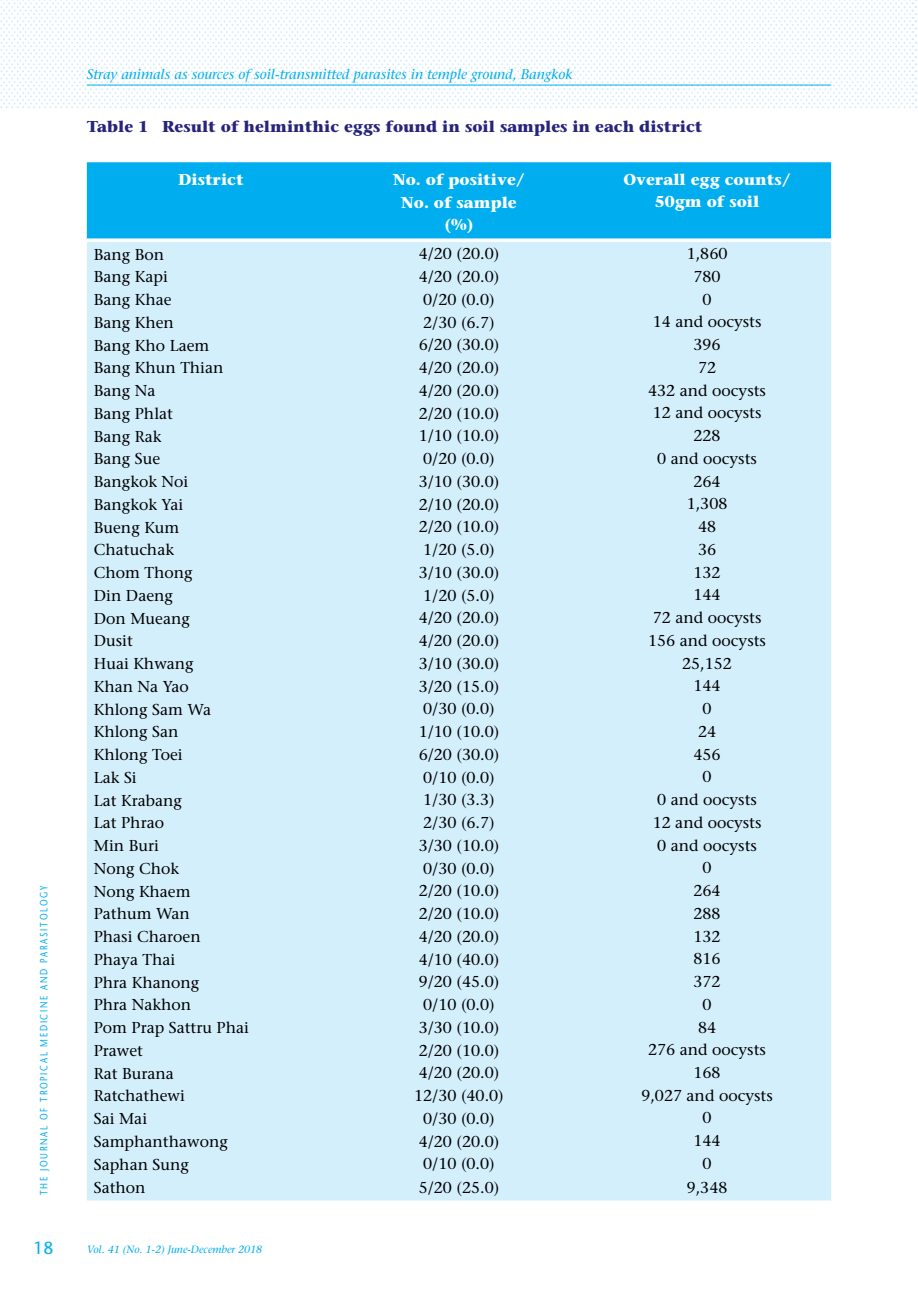
<style>
.page{position:relative;width:918px;height:1290px;background:#fff}
.page>*{position:absolute;margin:0;border:0;box-sizing:border-box;transform-origin:0 0}
.t1{font:17.5px "Stone Sans";color:#00aeef}
.t2{font:15.75px/22.8px "Stone Serif";color:#000;text-align:center}
.t3{font:700 15.75px/22.8px "Stone Serif";color:#fff;text-align:center}
.t4{font:700 15.75px "Stone Serif";color:#26247b}
.t5{font:italic 14px "Stone Serif";color:#00aeef}
.t6{font:10.5px "Stone Sans";letter-spacing:.2em;color:#00aeef;scale:.8 1}
.t7{font:italic 10.5px "Stone Serif";color:#00aeef}
</style>
<div class="page">
<svg style="left:0;top:0;width:916px;height:108px"></svg>
<hr style="left:87px;top:85px;width:744px;height:1px;background:#00aeef">
<div style="left:87px;top:162px;width:744px;height:76px;background:#00aeef"></div>
<div style="left:87px;top:242px;width:744px;height:958px;background:#d4effc"></div>
<svg style="left:87px;top:238px;width:248px;height:2px"></svg>
<svg style="left:335px;top:238px;width:248px;height:1px"></svg>
<svg style="left:583px;top:238px;width:248px;height:2px"></svg>
<p class="t6" style="left:37px;top:1195px;width:388px;rotate:-90deg">THE JOURNAL OF TROPICAL MEDICINE AND PARASITOLOGY</p>
<p class="t1" style="left:33px;top:1237px;width:22px">18</p>
<p class="t5" style="left:87px;top:66px;width:487px">Stray animals as sources of soil-transmitted parasites in temple ground, Bangkok</p>
<p class="t4" style="left:87px;top:116px;width:617px">Table 1 Result of helminthic eggs found in soil samples in each district</p>
<p class="t3" style="left:178px;top:168px;width:67px">District</p>
<p class="t3" style="left:393px;top:168px;width:133px">No. of positive/<br>No. of sample (%)</p>
<p class="t3" style="left:623px;top:168px;width:169px">Overall egg counts/<br>50gm of soil</p>
<p class="t2" style="left:94px;top:243px;width:157px;text-align:left">Bang Bon<br>Bang Kapi<br>Bang Khae<br>Bang Khen<br>Bang Kho Laem<br>Bang Khun Thian<br>Bang Na<br>Bang Phlat<br>Bang Rak<br>Bang Sue<br>Bangkok Noi<br>Bangkok Yai<br>Bueng Kum<br>Chatuchak<br>Chom Thong<br>Din Daeng<br>Don Mueang<br>Dusit<br>Huai Khwang<br>Khan Na Yao<br>Khlong Sam Wa<br>Khlong San<br>Khlong Toei<br>Lak Si<br>Lat Krabang<br>Lat Phrao<br>Min Buri<br>Nong Chok<br>Nong Khaem<br>Pathum Wan<br>Phasi Charoen<br>Phaya Thai<br>Phra Khanong<br>Phra Nakhon<br>Pom Prap Sattru Phai<br>Prawet<br>Rat Burana<br>Ratchathewi<br>Sai Mai<br>Samphanthawong<br>Saphan Sung<br>Sathon</p>
<p class="t2" style="left:414px;top:242px;width:91px">4/20 (20.0)<br>4/20 (20.0)<br>0/20 (0.0)<br>2/30 (6.7)<br>6/20 (30.0)<br>4/20 (20.0)<br>4/20 (20.0)<br>2/20 (10.0)<br>1/10 (10.0)<br>0/20 (0.0)<br>3/10 (30.0)<br>2/10 (20.0)<br>2/20 (10.0)<br>1/20 (5.0)<br>3/10 (30.0)<br>1/20 (5.0)<br>4/20 (20.0)<br>4/20 (20.0)<br>3/10 (30.0)<br>3/20 (15.0)<br>0/30 (0.0)<br>1/10 (10.0)<br>6/20 (30.0)<br>0/10 (0.0)<br>1/30 (3.3)<br>2/30 (6.7)<br>3/30 (10.0)<br>0/30 (0.0)<br>2/20 (10.0)<br>2/20 (10.0)<br>4/20 (20.0)<br>4/10 (40.0)<br>9/20 (45.0)<br>0/10 (0.0)<br>3/30 (10.0)<br>2/20 (10.0)<br>4/20 (20.0)<br>12/30 (40.0)<br>0/30 (0.0)<br>4/20 (20.0)<br>0/10 (0.0)<br>5/20 (25.0)</p>
<p class="t2" style="left:641px;top:242px;width:133px">1,860<br>780<br>0<br>14 and oocysts<br>396<br>72<br>432 and oocysts<br>12 and oocysts<br>228<br>0 and oocysts<br>264<br>1,308<br>48<br>36<br>132<br>144<br>72 and oocysts<br>156 and oocysts<br>25,152<br>144<br>0<br>24<br>456<br>0<br>0 and oocysts<br>12 and oocysts<br>0 and oocysts<br>0<br>264<br>288<br>132<br>816<br>372<br>0<br>84<br>276 and oocysts<br>168<br>9,027 and oocysts<br>0<br>144<br>0<br>9,348</p>
<p class="t7" style="left:87px;top:1243px;width:177px">Vol. 41 (No. 1-2) June-December 2018</p>
</div>
